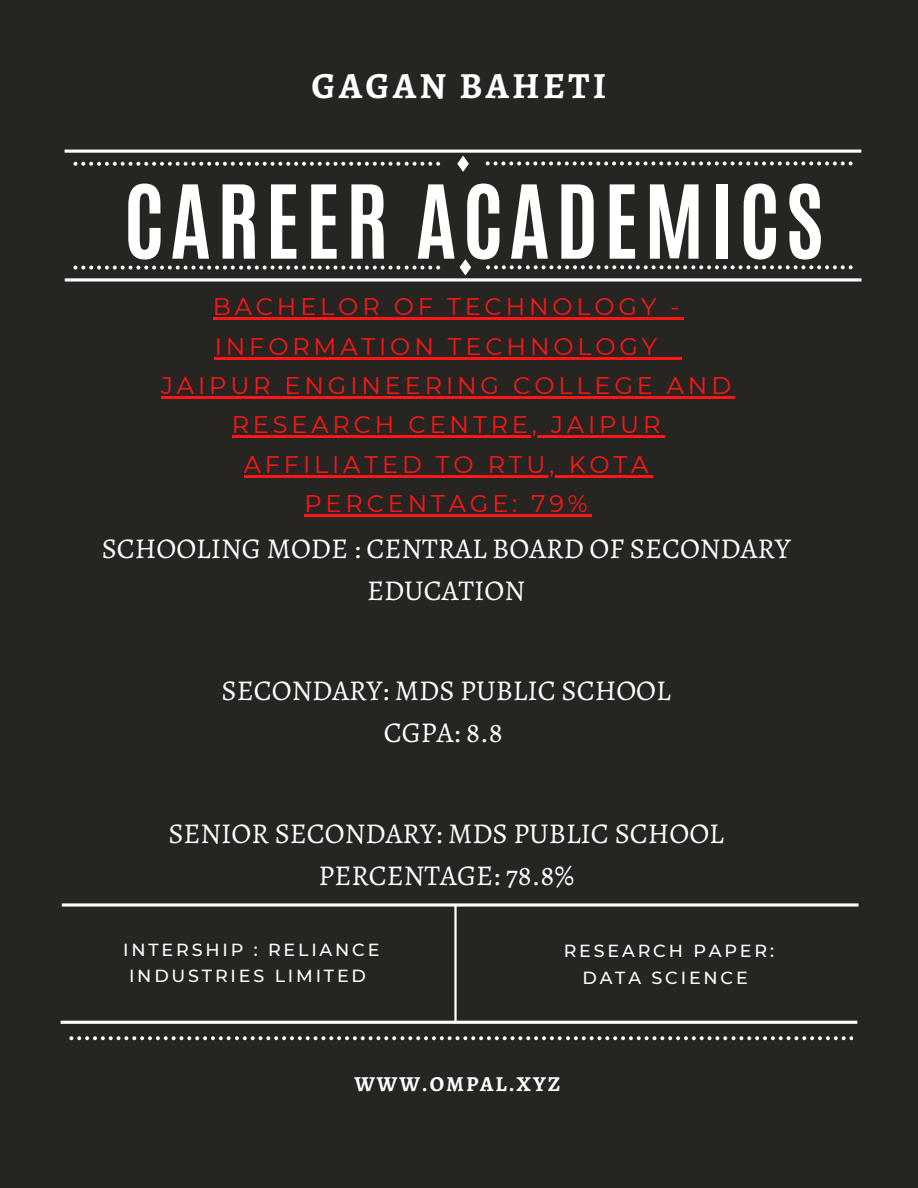
<style>
.page{position:relative;width:918px;height:1188px;background:#272522}
.page>*{position:absolute;margin:0;border:0;box-sizing:border-box;transform-origin:0 0}
.t1{font:700 86.4px "Antonio";letter-spacing:.065em;color:#fff}
.t2{font:700 36.9px "Alegreya";letter-spacing:.09em;color:#fff}
.t3{font:28.8px/42.2px "Alegreya";color:#fff;text-align:center}
.t4{font:24px "Montserrat";letter-spacing:.16em;color:#ff1616}
.t5{font:700 21.45px "Alegreya";letter-spacing:.09em;color:#fff}
.t6{font:500 17.55px/26.7px "Montserrat";letter-spacing:.16em;color:#fff;text-align:center}
</style>
<div class="page">
<svg style="left:61px;top:903px;width:798px;height:121px"></svg>
<hr style="left:213px;top:318px;width:470px;height:2px;background:#ff1616">
<hr style="left:215px;top:357px;width:446px;height:2px;background:#ff1616">
<hr style="left:661px;top:357px;width:20px;height:2px;background:#ff1616">
<hr style="left:161px;top:396px;width:574px;height:3px;background:#ff1616">
<hr style="left:232px;top:436px;width:432px;height:2px;background:#ff1616">
<hr style="left:244px;top:475px;width:408px;height:2px;background:#ff1616">
<hr style="left:304px;top:514px;width:288px;height:3px;background:#ff1616">
<svg style="left:65px;top:150px;width:796px;height:22px"></svg>
<svg style="left:65px;top:259px;width:796px;height:22px"></svg>
<svg style="left:69px;top:1036px;width:784px;height:4px"></svg>
<p class="t2" style="left:312px;top:60px;width:296px">GAGAN BAHETI</p>
<h1 class="t1" style="left:124px;top:160px;width:701px">CAREER ACADEMICS</h1>
<p class="t4" style="left:213px;top:292px;width:468px">BACHELOR OF TECHNOLOGY -</p>
<p class="t4" style="left:215px;top:331px;width:444px">INFORMATION TECHNOLOGY</p>
<p class="t4" style="left:161px;top:371px;width:572px">JAIPUR ENGINEERING COLLEGE AND</p>
<p class="t4" style="left:232px;top:410px;width:430px">RESEARCH CENTRE, JAIPUR</p>
<p class="t4" style="left:244px;top:450px;width:406px">AFFILIATED TO RTU, KOTA</p>
<p class="t4" style="left:304px;top:489px;width:285px">PERCENTAGE: 79%</p>
<p class="t3" style="left:102px;top:527px;width:690px">SCHOOLING MODE : CENTRAL BOARD OF SECONDARY<br>EDUCATION</p>
<p class="t3" style="left:222px;top:669px;width:451px">SECONDARY: MDS PUBLIC SCHOOL<br>CGPA: 8.8</p>
<p class="t3" style="left:168px;top:812px;width:557px">SENIOR SECONDARY: MDS PUBLIC SCHOOL<br>PERCENTAGE: 78.8%</p>
<p class="t6" style="left:123px;top:937px;width:258px;line-height:26px">INTERSHIP : RELIANCE<br>INDUSTRIES LIMITED</p>
<p class="t6" style="left:564px;top:938px;width:212px">RESEARCH PAPER:<br>DATA SCIENCE</p>
<p class="t5" style="left:354px;top:1069px;width:207px">WWW.OMPAL.XYZ</p>
</div>
